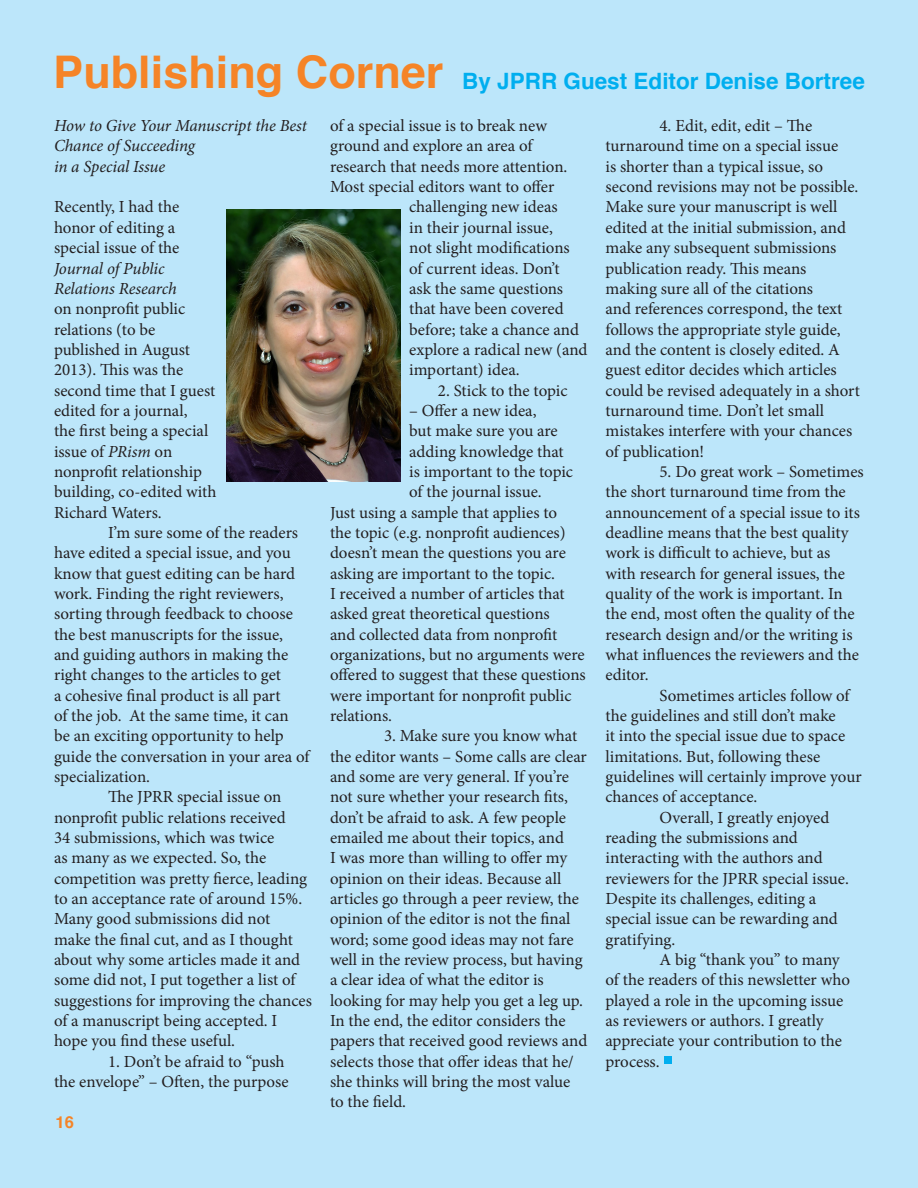
<style>
.page{position:relative;width:918px;height:1188px;background:#bce6fa}
.page>*{position:absolute;margin:0;border:0;box-sizing:border-box;transform-origin:0 0}
.t1{font:700 45px "Helvetica";color:#f58427}
.t2{font:700 22.5px "Helvetica";color:#00aeef}
.t3{font:16.95px/20.4px "Minion Pro";letter-spacing:-.005em;color:#231f20}
.t4{font:italic 16.95px/20.4px "Minion Pro";letter-spacing:-.01em;color:#231f20}
.t5{font:700 16.5px "Helvetica";color:#f58427}
.s1{font-style:italic}
</style>
<div class="page">
<div style="left:665px;top:1057px;width:7px;height:7px;background:#00aeef"></div>
<img style="left:227px;top:209px;width:173px;height:273px">
<p class="t1" style="left:53px;top:36px;width:392px">Publishing Corner</p>
<p class="t2" style="left:462px;top:63px;width:404px">By JPRR Guest Editor Denise Bortree</p>
<p class="t4" style="left:54px;top:115px;width:254px">How to Give Your Manuscript the Best<br>Chance of Succeeding</p>
<p class="t4" style="left:54px;top:156px;width:113px">in a Special Issue</p>
<p class="t3" style="left:54px;top:197px;width:164px">Recently, I had the honor of editing a special issue of the<br><span class="s1">Journal of Public<br>Relations Research<br></span>on nonprofit public relations (to be published in August<br>2013). This was the second time that I guest edited for a journal,<br>the first being a special issue of <span class="s1">PRism</span> on nonprofit relationship building, co-edited with<br>Richard Waters.</p>
<p class="t3" style="left:54px;top:522px;width:257px;text-indent:54px">I’m sure some of the readers have edited a special issue, and you know that guest editing can be hard work. Finding the right reviewers, sorting through feedback to choose the best manuscripts for the issue, and guiding authors in making the right changes to the articles to get<br>a cohesive final product is all part<br>of the job. At the same time, it can<br>be an exciting opportunity to help guide the conversation in your area of specialization.</p>
<p class="t3" style="left:54px;top:787px;width:260px;text-indent:54px">The JPRR special issue on nonprofit public relations received<br>34 submissions, which was twice<br>as many as we expected. So, the competition was pretty fierce, leading to an acceptance rate of around 15%.<br>Many good submissions did not<br>make the final cut, and as I thought about why some articles made it and some did not, I put together a list of suggestions for improving the chances of a manuscript being accepted. I hope you find these useful.</p>
<p class="t3" style="left:54px;top:1051px;width:236px;text-align:right">1. Don’t be afraid to “push<br>the envelope” – Often, the purpose</p>
<p class="t5" style="left:56px;top:1109px;width:20px">16</p>
<p class="t3" style="left:330px;top:116px;width:219px">of a special issue is to break new</p>
<p class="t3" style="left:330px;top:136px;width:204px">ground and explore an area of</p>
<p class="t3" style="left:330px;top:156px;width:239px">research that needs more attention.</p>
<p class="t3" style="left:330px;top:177px;width:226px">Most special editors want to offer</p>
<p class="t3" style="left:409px;top:197px;width:150px">challenging new ideas</p>
<p class="t3" style="left:409px;top:217px;width:145px">in their journal issue,</p>
<p class="t3" style="left:409px;top:238px;width:162px">not slight modifications</p>
<p class="t3" style="left:409px;top:258px;width:152px">of current ideas. Don’t</p>
<p class="t3" style="left:409px;top:278px;width:156px">ask the same questions</p>
<p class="t3" style="left:409px;top:299px;width:156px">that have been covered</p>
<p class="t3" style="left:409px;top:319px;width:171px">before; take a chance and</p>
<p class="t3" style="left:409px;top:339px;width:180px">explore a radical new (and</p>
<p class="t3" style="left:409px;top:360px;width:112px">important) idea.</p>
<p class="t3" style="left:438px;top:380px;width:131px">2. Stick to the topic</p>
<p class="t3" style="left:409px;top:400px;width:129px">– Offer a new idea,</p>
<p class="t3" style="left:409px;top:421px;width:150px">but make sure you are</p>
<p class="t3" style="left:409px;top:441px;width:156px">adding knowledge that</p>
<p class="t3" style="left:409px;top:461px;width:165px">is important to the topic</p>
<p class="t3" style="left:409px;top:482px;width:134px">of the journal issue.</p>
<p class="t3" style="left:330px;top:502px;width:229px">Just using a sample that applies to</p>
<p class="t3" style="left:330px;top:522px;width:237px">the topic (e.g. nonprofit audiences)</p>
<p class="t3" style="left:330px;top:543px;width:237px">doesn’t mean the questions you are</p>
<p class="t3" style="left:330px;top:563px;width:227px">asking are important to the topic.</p>
<p class="t3" style="left:330px;top:583px;width:236px">I received a number of articles that</p>
<p class="t3" style="left:330px;top:604px;width:221px">asked great theoretical questions</p>
<p class="t3" style="left:330px;top:624px;width:229px">and collected data from nonprofit</p>
<p class="t3" style="left:330px;top:644px;width:256px">organizations, but no arguments were</p>
<p class="t3" style="left:330px;top:665px;width:257px">offered to suggest that these questions</p>
<p class="t3" style="left:330px;top:685px;width:243px">were important for nonprofit public</p>
<p class="t3" style="left:330px;top:705px;width:64px">relations.</p>
<p class="t3" style="left:330px;top:726px;width:259px;text-indent:54px">3. Make sure you know what the editor wants – Some calls are clear and some are very general. If you’re not sure whether your research fits, don’t be afraid to ask. A few people emailed me about their topics, and<br>I was more than willing to offer my opinion on their ideas. Because all articles go through a peer review, the opinion of the editor is not the final word; some good ideas may not fare well in the review process, but having a clear idea of what the editor is looking for may help you get a leg up.<br>In the end, the editor considers the papers that received good reviews and selects those that offer ideas that he/ she thinks will bring the most value</p>
<p class="t3" style="left:330px;top:1092px;width:78px">to the field.</p>
<p class="t3" style="left:606px;top:116px;width:256px;text-indent:54px">4. Edit, edit, edit – The turnaround time on a special issue<br>is shorter than a typical issue, so second revisions may not be possible.<br>Make sure your manuscript is well edited at the initial submission, and make any subsequent submissions publication ready. This means making sure all of the citations<br>and references correspond, the text follows the appropriate style guide, and the content is closely edited. A guest editor decides which articles could be revised adequately in a short turnaround time. Don’t let small mistakes interfere with your chances of publication!</p>
<p class="t3" style="left:606px;top:461px;width:260px;text-indent:54px">5. Do great work – Sometimes the short turnaround time from the announcement of a special issue to its deadline means that the best quality work is difficult to achieve, but as with research for general issues, the quality of the work is important. In the end, most often the quality of the research design and/or the writing is what influences the reviewers and the editor.</p>
<p class="t3" style="left:606px;top:685px;width:258px;text-indent:54px">Sometimes articles follow of the guidelines and still don’t make<br>it into the special issue due to space limitations. But, following these guidelines will certainly improve your chances of acceptance.</p>
<p class="t3" style="left:606px;top:807px;width:245px;text-indent:54px">Overall, I greatly enjoyed reading the submissions and interacting with the authors and reviewers for the JPRR special issue.<br>Despite its challenges, editing a special issue can be rewarding and gratifying.</p>
<p class="t3" style="left:606px;top:950px;width:246px;text-indent:54px">A big “thank you” to many of the readers of this newsletter who played a role in the upcoming issue as reviewers or authors. I greatly appreciate your contribution to the process.</p>
</div>
